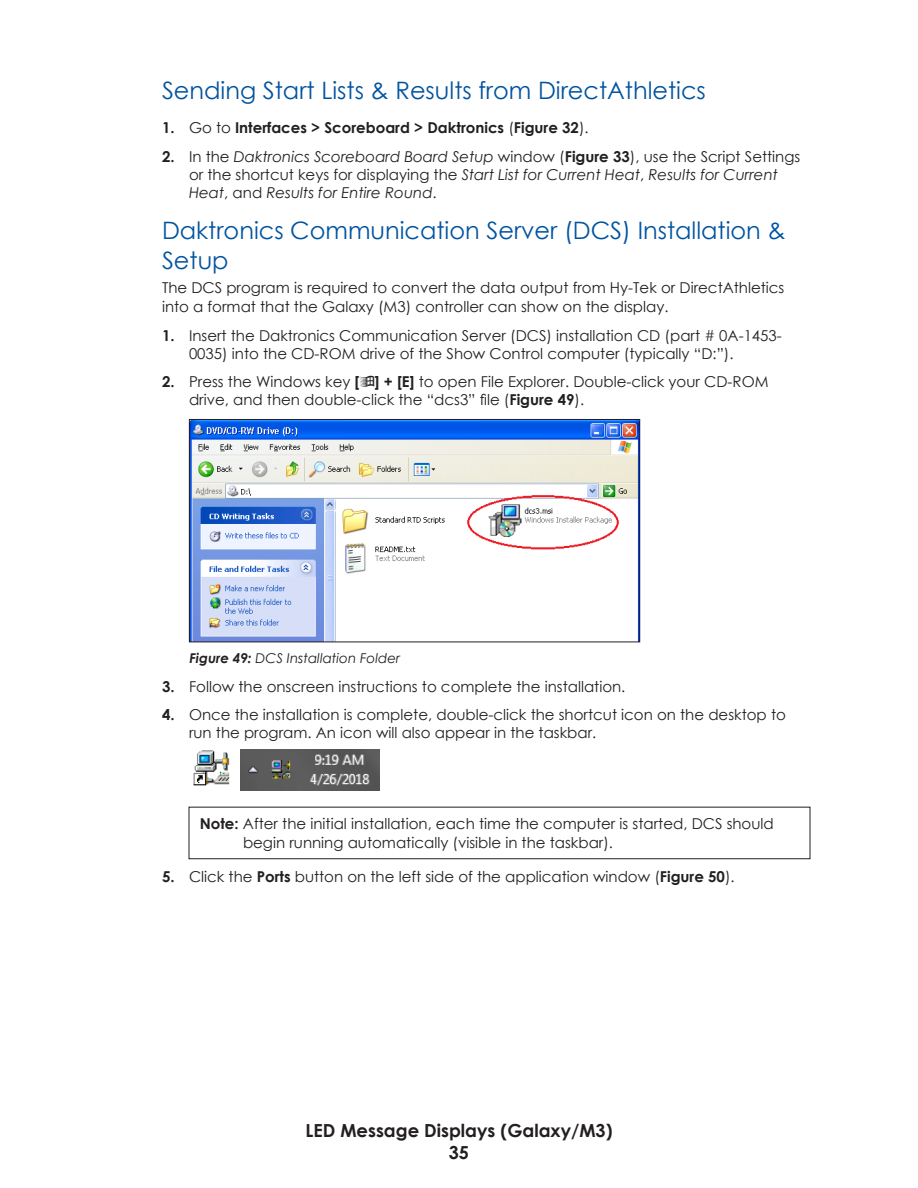
<style>
.page{position:relative;width:918px;height:1188px;background:#fff}
.page>*{position:absolute;margin:0;border:0;box-sizing:border-box;transform-origin:0 0}
.Heading_2{font:24px/30px "Century Gothic";color:#0153a0}
.t1{font:700 18px/22.5px "Century Gothic";color:#231f20;text-align:center}
.Intro_Text{font:15px/18px "Century Gothic";color:#231f20}
.t2{font:italic 15px/18px "Century Gothic";color:#231f20}
.Note_-_Column_Width__Indent{font:15px/18.8px "Century Gothic";color:#231f20}
.t3{font:700 15px "Century Gothic";color:#231f20}
.t4{font:italic 13.5px "Century Gothic";color:#231f20}
.s1{font-weight:400}
.s2{font-weight:700;font-style:normal}
.s3{font-style:normal}
.s4{font-weight:700}
</style>
<div class="page">
<div style="left:189px;top:807px;width:621px;height:52px;border:1px solid #231f20"></div>
<img style="left:191px;top:421px;width:447px;height:219px">
<div style="left:189px;top:419px;width:451px;height:223px;border:1px solid #231f20"></div>
<img style="left:193px;top:749px;width:186px;height:42px">
<p class="Heading_2" style="left:162px;top:75px;width:545px">Sending Start Lists &amp; Results from DirectAthletics</p>
<p class="t3" style="left:162px;top:116px;width:428px">1. <span class="s1">Go to</span> Interfaces &gt; Scoreboard &gt; Daktronics <span class="s1">(</span>Figure 32<span class="s1">).</span></p>
<p class="t2" style="left:189px;top:147px;width:613px;text-indent:-27px"><span class="s2">2.</span> <span class="s3">In the</span> Daktronics Scoreboard Board Setup <span class="s3">window (</span><span class="s2">Figure 33</span><span class="s3">), use the Script Settings or the shortcut keys for displaying the</span> Start List for Current Heat<span class="s3">,</span> Results for Current<br>Heat<span class="s3">, and</span> Results for Entire Round<span class="s3">.</span></p>
<p class="Heading_2" style="left:162px;top:215px;width:625px">Daktronics Communication Server (DCS) Installation &amp;<br>Setup</p>
<p class="Intro_Text" style="left:162px;top:278px;width:624px;line-height:18.8px">The DCS program is required to convert the data output from Hy-Tek or DirectAthletics into a format that the Galaxy (M3) controller can show on the display.</p>
<p class="Intro_Text" style="left:189px;top:326px;width:594px;text-indent:-27px"><span class="s4">1.</span> Insert the Daktronics Communication Server (DCS) installation CD (part # 0A-1453-<br>0035) into the CD-ROM drive of the Show Control computer (typically “D:”).</p>
<p class="Intro_Text" style="left:189px;top:373px;width:581px;text-indent:-27px"><span class="s4">2.</span> Press the Windows key <span class="s4">[ ] + [E]</span> to open File Explorer. Double-click your CD-ROM drive, and then double-click the “dcs3” file (<span class="s4">Figure 49</span>).</p>
<p class="t4" style="left:189px;top:649px;width:212px"><span class="s4">Figure 49:</span> DCS Installation Folder</p>
<p class="Intro_Text" style="left:162px;top:677px;width:465px"><span class="s4">3.</span> Follow the onscreen instructions to complete the installation.</p>
<p class="Intro_Text" style="left:189px;top:706px;width:598px;text-indent:-27px"><span class="s4">4.</span> Once the installation is complete, double-click the shortcut icon on the desktop to run the program. An icon will also appear in the taskbar.</p>
<p class="Note_-_Column_Width__Indent" style="left:243px;top:814px;width:532px;text-indent:-43px"><span class="s4">Note:</span> After the initial installation, each time the computer is started, DCS should begin running automatically (visible in the taskbar).</p>
<p class="Intro_Text" style="left:162px;top:868px;width:574px"><span class="s4">5.</span> Click the <span class="s4">Ports</span> button on the left side of the application window (<span class="s4">Figure 50</span>).</p>
<p class="t1" style="left:305px;top:1118px;width:309px">LED Message Displays (Galaxy/M3)<br>35</p>
</div>
